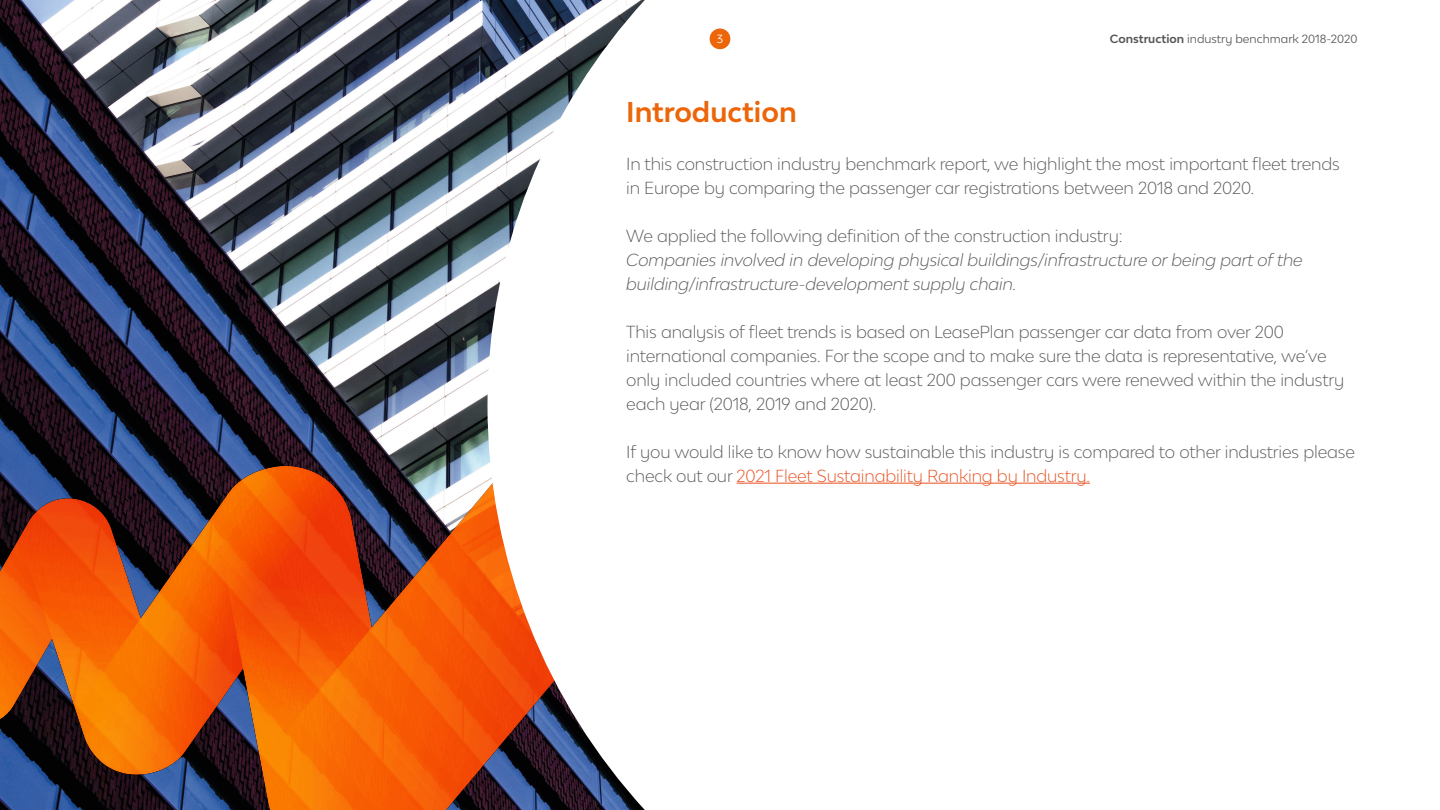
<style>
.page{position:relative;width:1440px;height:810px;background:#fff}
.page>*{position:absolute;margin:0;border:0;box-sizing:border-box;transform-origin:0 0}
.t1{font:700 27px "Lease Plan";color:#ec6509}
.t2{font:300 16.5px/24px "Lease Plan";letter-spacing:-.01em;color:#555757}
.t3{font:italic 300 16.5px/24px "Lease Plan";letter-spacing:-.01em;color:#555757}
.t4{font:11.25px "Lease Plan";color:#555757}
.t5{font:11.25px "Lease Plan";color:#fff}
.s1{font-weight:700}
.s2{color:#e94d1c}
</style>
<div class="page">
<img style="left:0;top:0;width:488px;height:295px">
<img style="left:0;top:295px;width:488px;height:515px">
<svg style="left:488px;top:0;width:602px;height:810px"></svg>
<hr style="left:737px;top:483px;width:353px;height:1px;background:#e94d1c">
<div style="left:710px;top:28px;width:20px;height:21px;background:#ec6509;border-radius:50%"></div>
<p class="t5" style="left:717px;top:32px;width:8px">3</p>
<p class="t4" style="left:1110px;top:32px;width:249px"><span class="s1">Construction</span> industry benchmark 2018-2020</p>
<h1 class="t1" style="left:626px;top:94px;width:172px">Introduction</h1>
<p class="t2" style="left:626px;top:151px;width:715px">In this construction industry benchmark report, we highlight the most important fleet trends in Europe by comparing the passenger car registrations between 2018 and 2020.</p>
<p class="t2" style="left:626px;top:223px;width:498px">We applied the following definition of the construction industry:</p>
<p class="t3" style="left:626px;top:247px;width:678px">Companies involved in developing physical buildings/infrastructure or being part of the building/infrastructure-development supply chain.</p>
<p class="t2" style="left:626px;top:319px;width:720px">This analysis of fleet trends is based on LeasePlan passenger car data from over 200 international companies. For the scope and to make sure the data is representative, we’ve only included countries where at least 200 passenger cars were renewed within the industry each year (2018, 2019 and 2020).</p>
<p class="t2" style="left:626px;top:439px;width:730px">If you would like to know how sustainable this industry is compared to other industries please check out our <span class="s2">2021 Fleet Sustainability Ranking by Industry.</span></p>
</div>
